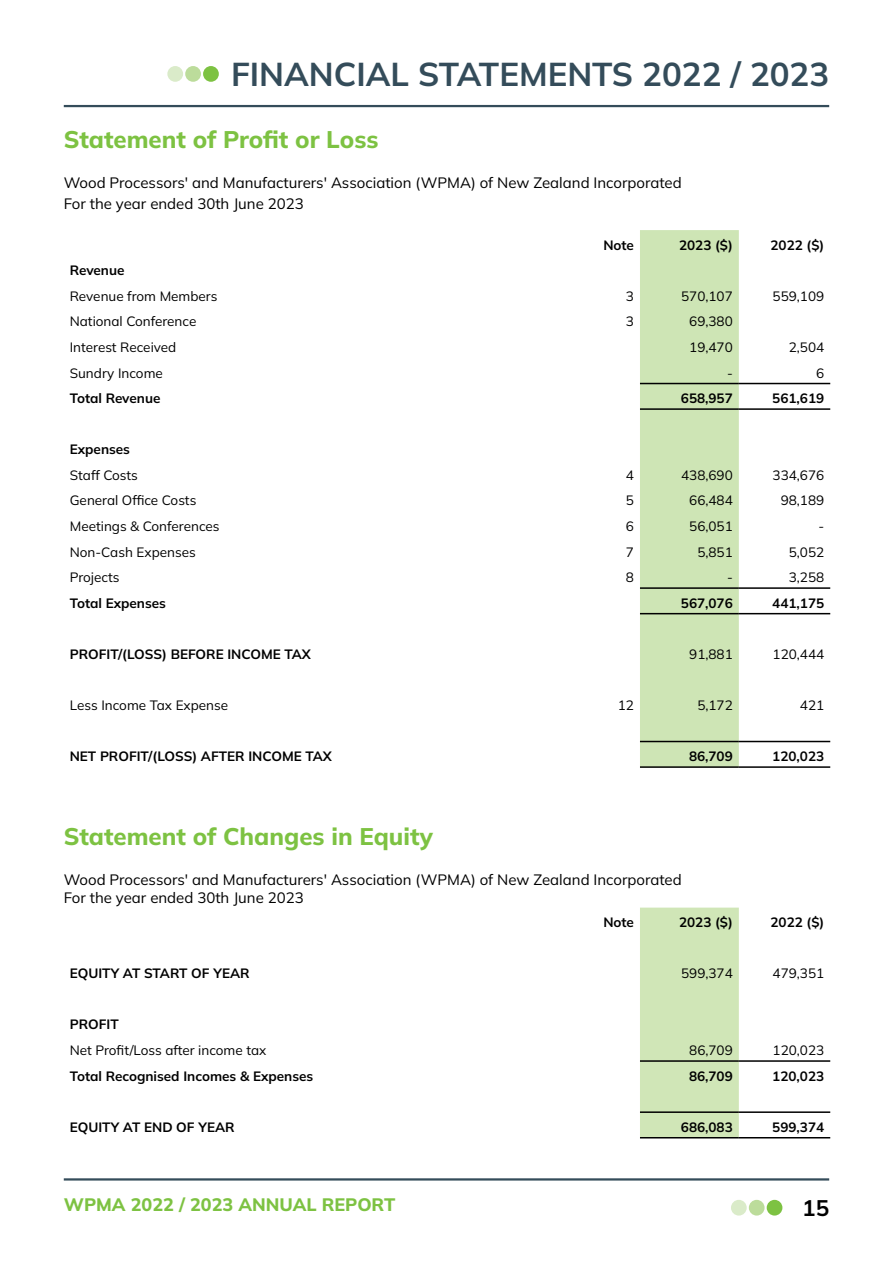
<style>
.page{position:relative;width:893px;height:1263px;background:#fff}
.page>*{position:absolute;margin:0;border:0;box-sizing:border-box;transform-origin:0 0}
.t1{font:700 33px "Mulish";color:#344c5a}
.t2{font:800 24px "Mulish";color:#7dc242}
.t3{font:700 22.5px "Mulish";color:#000}
.t4{font:800 18px "Mulish";color:#7dc242}
.t5{font:15px/21.6px "Mulish";color:#000}
.t6{font:13.5px "Mulish";color:#000}
.t7{font:700 13.5px "Mulish";color:#000}
</style>
<div class="page">
<div style="left:767px;top:1200px;width:15px;height:15px;background:#7dc242;border-radius:50%"></div>
<div style="left:749px;top:1200px;width:16px;height:15px;background:#bcdc9b;border-radius:50%"></div>
<div style="left:731px;top:1200px;width:16px;height:15px;background:#daebc9;border-radius:50%"></div>
<div style="left:203px;top:66px;width:16px;height:16px;background:#7dc242;border-radius:50%"></div>
<div style="left:185px;top:66px;width:16px;height:16px;background:#bcdc9b;border-radius:50%"></div>
<div style="left:167px;top:66px;width:16px;height:16px;background:#daebc9;border-radius:50%"></div>
<hr style="left:64px;top:1178px;width:765px;height:2px;background:#344c5a">
<hr style="left:64px;top:105px;width:765px;height:2px;background:#344c5a">
<div style="left:640px;top:230px;width:99px;height:536px;background:#cee5b5"></div>
<hr style="left:640px;top:383px;width:99px;height:1px;background:#000">
<hr style="left:739px;top:383px;width:91px;height:1px;background:#000">
<hr style="left:640px;top:408px;width:99px;height:2px;background:#000">
<hr style="left:739px;top:408px;width:91px;height:2px;background:#000">
<hr style="left:640px;top:587px;width:99px;height:2px;background:#000">
<hr style="left:739px;top:587px;width:91px;height:2px;background:#000">
<hr style="left:640px;top:613px;width:99px;height:1px;background:#000">
<hr style="left:739px;top:613px;width:91px;height:1px;background:#000">
<hr style="left:640px;top:741px;width:99px;height:1px;background:#000">
<hr style="left:739px;top:741px;width:91px;height:1px;background:#000">
<hr style="left:640px;top:766px;width:99px;height:2px;background:#000">
<hr style="left:739px;top:766px;width:91px;height:2px;background:#000">
<div style="left:640px;top:908px;width:99px;height:229px;background:#d0e6b7"></div>
<hr style="left:640px;top:1111px;width:99px;height:2px;background:#000">
<hr style="left:739px;top:1111px;width:91px;height:2px;background:#000">
<hr style="left:640px;top:1137px;width:99px;height:1px;background:#000">
<hr style="left:739px;top:1137px;width:91px;height:1px;background:#000">
<hr style="left:640px;top:1060px;width:99px;height:2px;background:#000">
<hr style="left:739px;top:1060px;width:91px;height:2px;background:#000">
<h1 class="t1" style="left:231px;top:52px;width:600px">FINANCIAL STATEMENTS 2022 / 2023</h1>
<h2 class="t2" style="left:64px;top:123px;width:316px">Statement of Profit or Loss</h2>
<p class="t5" style="left:64px;top:171px;width:619px">Wood Processors' and Manufacturers' Association (WPMA) of New Zealand Incorporated<br>For the year ended 30th June 2023</p>
<p class="t7" style="left:603px;top:235px;width:32px">Note</p>
<p class="t7" style="left:679px;top:235px;width:55px">2023 ($)</p>
<p class="t7" style="left:770px;top:235px;width:55px">2022 ($)</p>
<p class="t7" style="left:70px;top:261px;width:56px">Revenue</p>
<p class="t6" style="left:70px;top:287px;width:149px">Revenue from Members</p>
<p class="t6" style="left:626px;top:287px;width:10px">3</p>
<p class="t6" style="left:681px;top:287px;width:53px">570,107</p>
<p class="t6" style="left:773px;top:287px;width:53px">559,109</p>
<p class="t6" style="left:70px;top:312px;width:128px">National Conference</p>
<p class="t6" style="left:626px;top:312px;width:10px">3</p>
<p class="t6" style="left:689px;top:312px;width:45px">69,380</p>
<p class="t6" style="left:70px;top:338px;width:108px">Interest Received</p>
<p class="t6" style="left:689px;top:338px;width:45px">19,470</p>
<p class="t6" style="left:789px;top:338px;width:37px">2,504</p>
<p class="t6" style="left:70px;top:363px;width:95px">Sundry Income</p>
<p class="t6" style="left:727px;top:363px;width:7px">-</p>
<p class="t6" style="left:816px;top:363px;width:10px">6</p>
<p class="t7" style="left:70px;top:389px;width:92px">Total Revenue</p>
<p class="t7" style="left:681px;top:389px;width:53px">658,957</p>
<p class="t7" style="left:772px;top:389px;width:53px">561,619</p>
<p class="t7" style="left:70px;top:440px;width:62px">Expenses</p>
<p class="t6" style="left:70px;top:466px;width:70px">Staff Costs</p>
<p class="t6" style="left:626px;top:466px;width:10px">4</p>
<p class="t6" style="left:681px;top:466px;width:53px">438,690</p>
<p class="t6" style="left:773px;top:466px;width:53px">334,676</p>
<p class="t6" style="left:70px;top:491px;width:128px">General Office Costs</p>
<p class="t6" style="left:626px;top:491px;width:10px">5</p>
<p class="t6" style="left:689px;top:491px;width:45px">66,484</p>
<p class="t6" style="left:781px;top:491px;width:45px">98,189</p>
<p class="t6" style="left:70px;top:517px;width:151px">Meetings &amp; Conferences</p>
<p class="t6" style="left:626px;top:517px;width:10px">6</p>
<p class="t6" style="left:689px;top:517px;width:45px">56,051</p>
<p class="t6" style="left:818px;top:517px;width:7px">-</p>
<p class="t6" style="left:70px;top:542px;width:127px">Non-Cash Expenses</p>
<p class="t6" style="left:626px;top:542px;width:10px">7</p>
<p class="t6" style="left:697px;top:542px;width:37px">5,851</p>
<p class="t6" style="left:789px;top:542px;width:37px">5,052</p>
<p class="t6" style="left:70px;top:568px;width:51px">Projects</p>
<p class="t6" style="left:626px;top:568px;width:10px">8</p>
<p class="t6" style="left:727px;top:568px;width:7px">-</p>
<p class="t6" style="left:789px;top:568px;width:37px">3,258</p>
<p class="t7" style="left:70px;top:593px;width:98px">Total Expenses</p>
<p class="t7" style="left:681px;top:593px;width:53px">567,076</p>
<p class="t7" style="left:772px;top:593px;width:53px">441,175</p>
<p class="t7" style="left:70px;top:645px;width:242px">PROFIT/(LOSS) BEFORE INCOME TAX</p>
<p class="t6" style="left:689px;top:645px;width:45px">91,881</p>
<p class="t6" style="left:773px;top:645px;width:53px">120,444</p>
<p class="t6" style="left:70px;top:696px;width:160px">Less Income Tax Expense</p>
<p class="t6" style="left:618px;top:696px;width:18px">12</p>
<p class="t6" style="left:697px;top:696px;width:37px">5,172</p>
<p class="t6" style="left:800px;top:696px;width:26px">421</p>
<p class="t7" style="left:70px;top:747px;width:264px">NET PROFIT/(LOSS) AFTER INCOME TAX</p>
<p class="t7" style="left:689px;top:747px;width:45px">86,709</p>
<p class="t7" style="left:772px;top:747px;width:53px">120,023</p>
<h2 class="t2" style="left:64px;top:820px;width:371px">Statement of Changes in Equity</h2>
<p class="t5" style="left:64px;top:870px;width:619px;line-height:18px">Wood Processors' and Manufacturers' Association (WPMA) of New Zealand Incorporated<br>For the year ended 30th June 2023</p>
<p class="t7" style="left:603px;top:913px;width:32px">Note</p>
<p class="t7" style="left:679px;top:913px;width:55px">2023 ($)</p>
<p class="t7" style="left:770px;top:913px;width:55px">2022 ($)</p>
<p class="t7" style="left:70px;top:964px;width:181px">EQUITY AT START OF YEAR</p>
<p class="t6" style="left:681px;top:964px;width:53px">599,374</p>
<p class="t6" style="left:773px;top:964px;width:53px">479,351</p>
<p class="t7" style="left:70px;top:1015px;width:50px">PROFIT</p>
<p class="t6" style="left:70px;top:1041px;width:198px">Net Profit/Loss after income tax</p>
<p class="t6" style="left:689px;top:1041px;width:45px">86,709</p>
<p class="t6" style="left:773px;top:1041px;width:53px">120,023</p>
<p class="t7" style="left:70px;top:1066px;width:245px">Total Recognised Incomes &amp; Expenses</p>
<p class="t7" style="left:689px;top:1066px;width:45px">86,709</p>
<p class="t7" style="left:772px;top:1066px;width:53px">120,023</p>
<p class="t7" style="left:70px;top:1117px;width:166px">EQUITY AT END OF YEAR</p>
<p class="t7" style="left:681px;top:1117px;width:53px">686,083</p>
<p class="t7" style="left:772px;top:1117px;width:53px">599,374</p>
<h3 class="t4" style="left:64px;top:1192px;width:333px">WPMA 2022 / 2023 ANNUAL REPORT</h3>
<h3 class="t3" style="left:802px;top:1192px;width:28px">15</h3>
</div>
